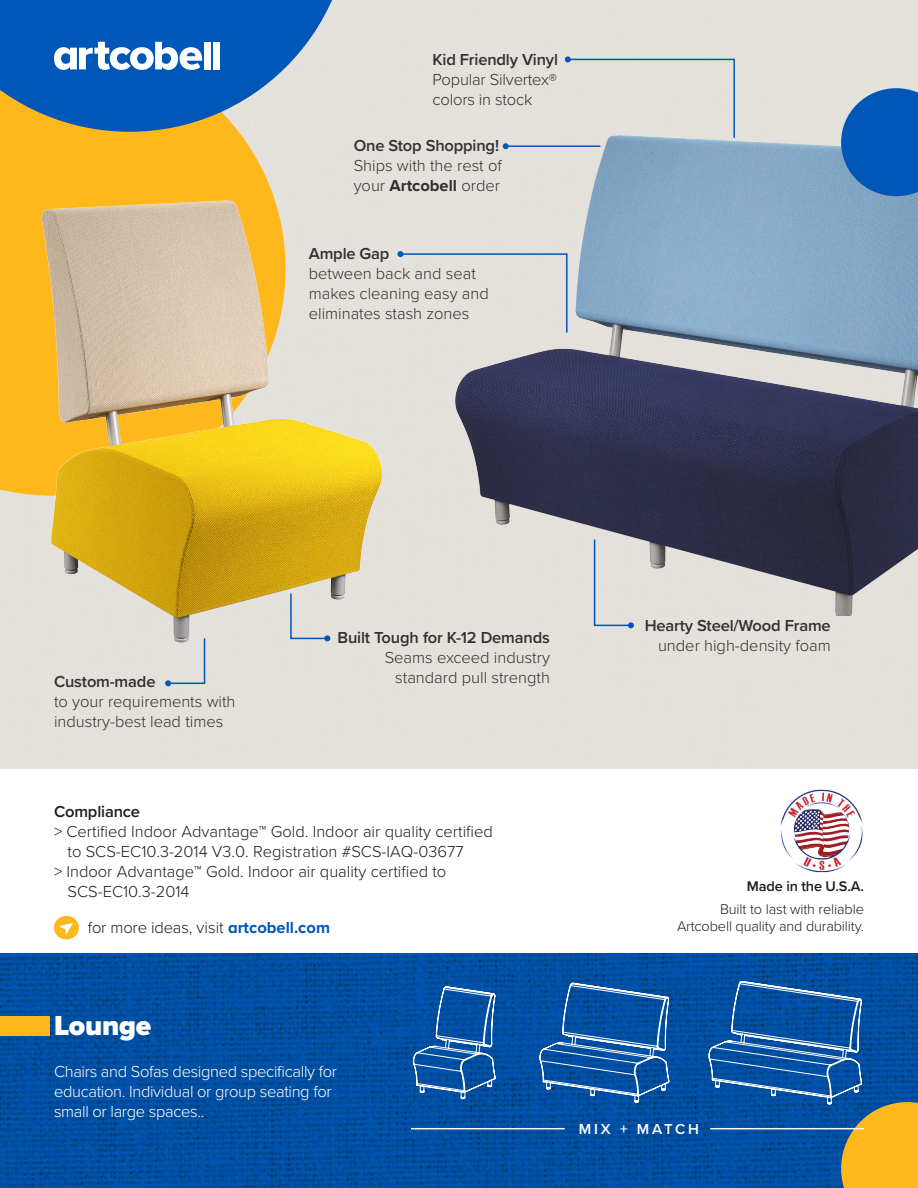
<style>
.page{position:relative;width:918px;height:1188px;background:#fff}
.page>*{position:absolute;margin:0;border:0;box-sizing:border-box;transform-origin:0 0}
.t1{font:900 28.5px "Proxima Nova";letter-spacing:-.01em;color:#fff}
.t2{font:300 16.5px/19.8px "Proxima Nova";color:#231f20}
.t3{font:300 16.5px/19.8px "Proxima Nova";color:#1d1d1b}
.t4{font:600 16.5px "Proxima Nova";letter-spacing:-.01em;color:#231f20}
.t5{font:300 16.5px/19.8px "Proxima Nova";letter-spacing:-.02em;color:#fff}
.t6{font:600 16.5px "Proxima Nova";letter-spacing:-.01em;color:#1d1d1b}
.t7{font:600 15px "Proxima Nova";letter-spacing:.19em;color:#fff}
.t8{font:300 14.55px "Proxima Nova";letter-spacing:-.01em;color:#1d1d1b}
.t9{font:600 14.55px "Proxima Nova";letter-spacing:-.01em;color:#1d1d1b}
.s1{font-weight:700}
.s2{font-weight:700;color:#0057b8}
</style>
<div class="page">
<img style="left:0;top:0;width:918px;height:769px">
<svg style="left:0;top:132px;width:286px;height:52px;fill:#ffb81c"></svg>
<svg style="left:841px;top:88px;width:77px;height:108px"></svg>
<img style="left:0;top:953px;width:918px;height:235px">
<div style="left:0;top:1016px;width:49px;height:19px;background:#ffb81c"></div>
<svg style="left:593px;top:538px;width:41px;height:90px"></svg>
<hr style="left:411px;top:1128px;width:154px;height:1px;background:#fff">
<img style="left:780px;top:789px;width:83px;height:84px">
<div style="left:54px;top:916px;width:25px;height:23px;background:#ffb81c;border-radius:50%"></div>
<svg style="left:59px;top:923px;width:14px;height:12px"></svg>
<svg style="left:0;top:0;width:351px;height:132px;fill:#0057b8"></svg>
<svg style="left:54px;top:42px;width:148px;height:28px"></svg>
<div style="left:204px;top:42px;width:7px;height:27px;background:#fff"></div>
<div style="left:213px;top:42px;width:7px;height:27px;background:#fff"></div>
<img style="left:0;top:184px;width:386px;height:474px">
<svg style="left:413px;top:986px;width:83px;height:114px"></svg>
<svg style="left:708px;top:981px;width:210px;height:207px"></svg>
<svg style="left:539px;top:982px;width:131px;height:121px"></svg>
<div style="left:397px;top:251px;width:171px;height:83px;background:#e4e1dc"></div>
<div style="left:565px;top:56px;width:171px;height:83px;background:#e4e1dc"></div>
<svg style="left:165px;top:637px;width:41px;height:49px"></svg>
<svg style="left:289px;top:592px;width:41px;height:49px"></svg>
<hr style="left:506px;top:145px;width:94px;height:2px;background:#0059b8">
<svg style="left:503px;top:143px;width:6px;height:6px"></svg>
<p class="t4" style="left:432px;top:48px;width:127px">Kid Friendly Vinyl</p>
<p class="t2" style="left:432px;top:69px;width:126px">Popular Silvertex® colors in stock</p>
<p class="t4" style="left:354px;top:133px;width:147px">One Stop Shopping!</p>
<p class="t2" style="left:354px;top:155px;width:150px">Ships with the rest of your <span class="s1">Artcobell</span> order</p>
<p class="t4" style="left:309px;top:241px;width:82px">Ample Gap</p>
<p class="t2" style="left:309px;top:263px;width:182px">between back and seat makes cleaning easy and eliminates stash zones</p>
<p class="t4" style="left:54px;top:670px;width:103px">Custom-made</p>
<p class="t2" style="left:54px;top:691px;width:183px">to your requirements with</p>
<p class="t2" style="left:54px;top:711px;width:171px">industry-best lead times</p>
<p class="t4" style="left:338px;top:625px;width:214px">Built Tough for K-12 Demands</p>
<p class="t2" style="left:385px;top:647px;width:167px">Seams exceed industry</p>
<p class="t2" style="left:395px;top:667px;width:156px">standard pull strength</p>
<p class="t6" style="left:54px;top:800px;width:88px">Compliance</p>
<p class="t3" style="left:68px;top:821px;width:427px;text-indent:-14px">&gt; Certified Indoor Advantage™ Gold. Indoor air quality certified to SCS-EC10.3-2014 V3.0. Registration #SCS-IAQ-03677</p>
<p class="t3" style="left:68px;top:861px;width:380px;text-indent:-14px">&gt; Indoor Advantage™ Gold. Indoor air quality certified to<br>SCS-EC10.3-2014</p>
<p class="t3" style="left:88px;top:917px;width:244px">for more ideas, visit <span class="s2">artcobell.com</span></p>
<p class="t4" style="left:645px;top:613px;width:187px">Hearty Steel/Wood Frame</p>
<p class="t2" style="left:658px;top:634px;width:174px">under high-density foam</p>
<p class="t9" style="left:747px;top:875px;width:119px">Made in the U.S.A.</p>
<p class="t8" style="left:720px;top:898px;width:145px">Built to last with reliable</p>
<p class="t8" style="left:677px;top:916px;width:188px">Artcobell quality and durability.</p>
<p class="t1" style="left:54px;top:1004px;width:99px">Lounge</p>
<p class="t5" style="left:54px;top:1061px;width:285px">Chairs and Sofas designed specifically for education. Individual or group seating for small or large spaces..</p>
<p class="t7" style="left:579px;top:1118px;width:122px">MIX + MATCH</p>
</div>
